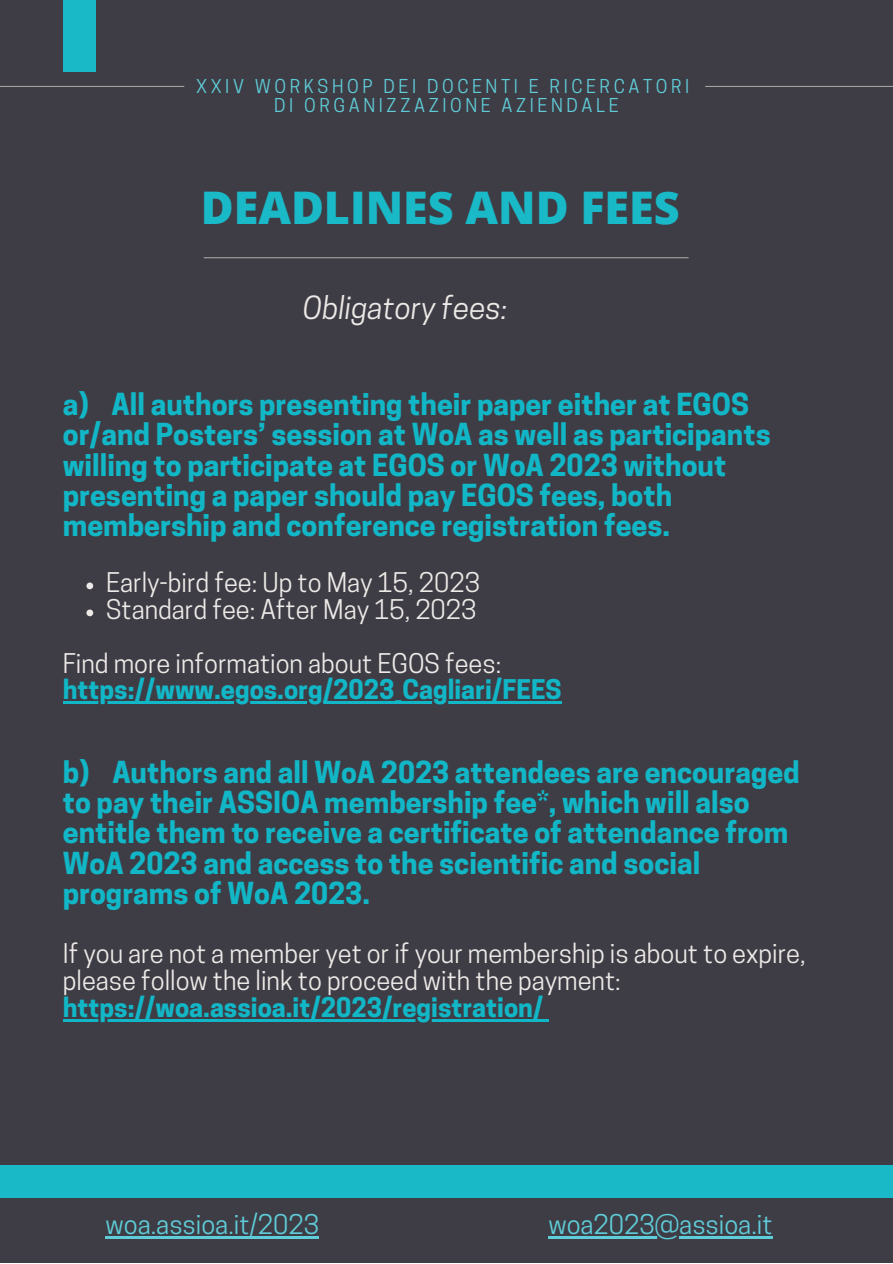
<style>
.page{position:relative;width:893px;height:1264px;background:#fff}
.page>*{position:absolute;margin:0;border:0;box-sizing:border-box;transform-origin:0 0}
.t1{font:800 45px "Open Sans";color:#19b9c8}
.t2{font:italic 30px "Cooper Hewitt";color:#ede9e7}
.t3{font:700 28.5px/30.3px "Cooper Hewitt";color:#12b7c7}
.t4{font:25.5px/27px "Cooper Hewitt";color:#ede9e7}
.t5{font:700 25.5px/27px "Cooper Hewitt";color:#12b7c7}
.t6{font:25.5px "Cooper Hewitt";color:#5fcdd9}
.t7{font:18px "Cooper Hewitt";letter-spacing:.2em;color:#5fcdd9}
.s1{font-weight:400;color:#ede9e7}
</style>
<div class="page">
<div style="left:0;top:0;width:892px;height:1262px;background:#3e3d45"></div>
<hr style="left:0;top:86px;width:184px;height:1px;background:#a2a2a2">
<hr style="left:705px;top:86px;width:187px;height:1px;background:#a2a2a2">
<hr style="left:204px;top:257px;width:484px;height:1px;background:#a2a2a2">
<div style="left:0;top:1165px;width:892px;height:32px;background:#19b9c8"></div>
<svg style="left:86px;top:582px;width:7px;height:7px"></svg>
<svg style="left:86px;top:609px;width:7px;height:7px"></svg>
<hr style="left:63px;top:701px;width:498px;height:3px;background:#12b7c7">
<hr style="left:63px;top:1018px;width:480px;height:3px;background:#12b7c7">
<div style="left:63px;top:0;width:32px;height:72px;background:#19b9c8"></div>
<hr style="left:106px;top:1235px;width:213px;height:3px;background:#5fcdd9">
<hr style="left:548px;top:1235px;width:224px;height:3px;background:#5fcdd9">
<p class="t7" style="left:196px;top:80px;width:495px">XXIV WORKSHOP DEI DOCENTI E RICERCATORI</p>
<p class="t7" style="left:274px;top:99px;width:346px">DI ORGANIZZAZIONE AZIENDALE</p>
<p class="t1" style="left:201px;top:176px;width:480px">DEADLINES AND FEES</p>
<p class="t2" style="left:303px;top:296px;width:206px">Obligatory fees:</p>
<p class="t3" style="left:63px;top:392px;width:709px">a) All authors presenting their paper either at EGOS or/and Posters’ session at WoA as well as participants willing to participate at EGOS or WoA 2023 without presenting a paper should pay EGOS fees, both membership and conference registration fees.</p>
<p class="t4" style="left:106px;top:571px;width:375px">Early-bird fee: Up to May 15, 2023</p>
<p class="t4" style="left:106px;top:598px;width:372px">Standard fee: After May 15, 2023</p>
<p class="t5" style="left:63px;top:652px;width:500px"><span class="s1">Find more information about EGOS fees: </span>https://www.egos.org/2023_Cagliari/FEES</p>
<p class="t3" style="left:63px;top:760px;width:738px">b) Authors and all WoA 2023 attendees are encouraged to pay their ASSIOA membership fee*, which will also entitle them to receive a certificate of attendance from WoA 2023 and access to the scientific and social programs of WoA 2023.</p>
<p class="t4" style="left:63px;top:942px;width:744px">If you are not a member yet or if your membership is about to expire, please follow the link to proceed with the payment:</p>
<p class="t5" style="left:63px;top:996px;width:482px">https://woa.assioa.it/2023/registration/</p>
<p class="t6" style="left:106px;top:1214px;width:215px">woa.assioa.it/2023</p>
<p class="t6" style="left:548px;top:1214px;width:225px">woa2023@assioa.it</p>
</div>
